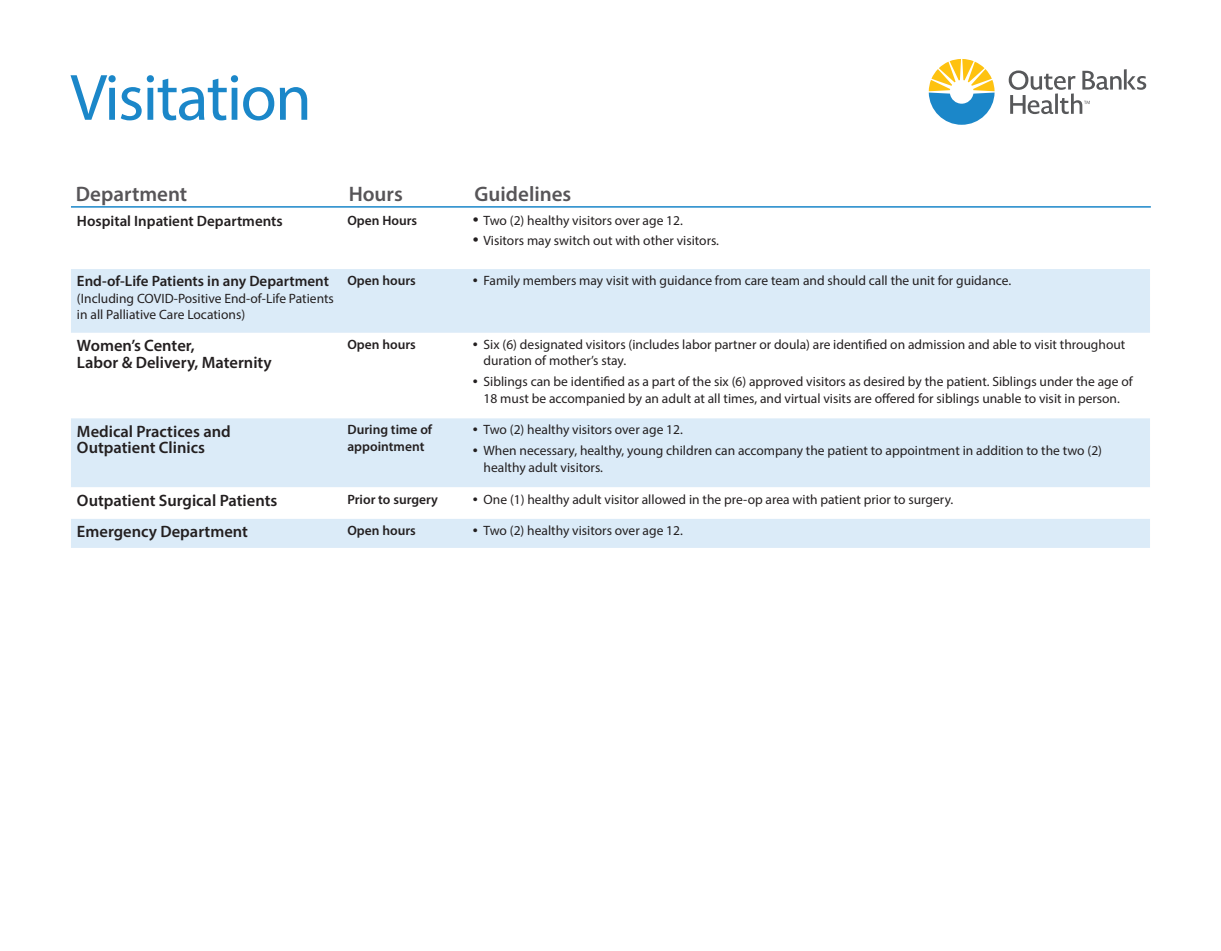
<style>
.page{position:relative;width:1221px;height:951px;background:#fff}
.page>*{position:absolute;margin:0;border:0;box-sizing:border-box;transform-origin:0 0}
.t1{font:66px "Myriad Pro";letter-spacing:-.025em;color:#1b87c9}
.t2{font:600 21px "Myriad Pro";color:#575558}
.t3{font:600 16.5px/16.5px "Myriad Pro";color:#231f20}
.t4{font:600 15px "Myriad Pro";color:#231f20}
.t5{font:13.5px/16.5px "Myriad Pro";color:#231f20}
.t6{font:600 13.5px/16.5px "Myriad Pro";color:#231f20}
.s1{font-size:21px}
.s2{font-size:18px}
</style>
<div class="page">
<div style="left:71px;top:269px;width:1078px;height:279px;background:#dbebf8"></div>
<svg style="left:71px;top:333px;width:1078px;height:185px"></svg>
<hr style="left:71px;top:206px;width:1079px;height:2px;background:#1b87c9">
<svg style="left:928px;top:59px;width:67px;height:66px"></svg>
<svg style="left:1008px;top:69px;width:138px;height:45px"></svg>
<h1 class="t1" style="left:70px;top:72px;width:243px">Visitation</h1>
<h2 class="t2" style="left:76px;top:185px;width:113px">Department</h2>
<h2 class="t2" style="left:349px;top:185px;width:56px">Hours</h2>
<h2 class="t2" style="left:474px;top:185px;width:98px">Guidelines</h2>
<p class="t4" style="left:77px;top:215px;width:207px">Hospital Inpatient Departments</p>
<p class="t6" style="left:347px;top:213px;width:71px">Open Hours</p>
<p class="t5" style="left:473px;top:213px;width:212px"><span class="s1">•</span> Two (2) healthy visitors over age 12.</p>
<p class="t5" style="left:473px;top:234px;width:248px"><span class="s1">•</span> Visitors may switch out with other visitors.</p>
<p class="t4" style="left:77px;top:275px;width:253px">End-of-Life Patients in any Department</p>
<p class="t5" style="left:77px;top:291px;width:258px">(Including COVID-Positive End-of-Life Patients in all Palliative Care Locations)</p>
<p class="t6" style="left:347px;top:273px;width:70px">Open hours</p>
<p class="t5" style="left:473px;top:273px;width:540px"><span class="s2">•</span> Family members may visit with guidance from care team and should call the unit for guidance.</p>
<p class="t3" style="left:77px;top:339px;width:196px">Women’s Center,<br>Labor &amp; Delivery, Maternity</p>
<p class="t6" style="left:347px;top:337px;width:70px">Open hours</p>
<p class="t5" style="left:483px;top:337px;width:643px;text-indent:-11px"><span class="s2">•</span> Six (6) designated visitors (includes labor partner or doula) are identified on admission and able to visit throughout duration of mother’s stay.</p>
<p class="t5" style="left:473px;top:374px;width:661px;text-align:center"><span class="s2">•</span> Siblings can be identified as a part of the six (6) approved visitors as desired by the patient. Siblings under the age of<br>18 must be accompanied by an adult at all times, and virtual visits are offered for siblings unable to visit in person.</p>
<p class="t3" style="left:77px;top:424px;width:155px">Medical Practices and<br>Outpatient Clinics</p>
<p class="t6" style="left:347px;top:422px;width:86px">During time of appointment</p>
<p class="t5" style="left:473px;top:422px;width:212px"><span class="s2">•</span> Two (2) healthy visitors over age 12.</p>
<p class="t5" style="left:483px;top:443px;width:620px;text-indent:-11px"><span class="s2">•</span> When necessary, healthy, young children can accompany the patient to appointment in addition to the two (2) healthy adult visitors.</p>
<p class="t3" style="left:77px;top:493px;width:202px">Outpatient Surgical Patients</p>
<p class="t6" style="left:347px;top:492px;width:92px">Prior to surgery</p>
<p class="t5" style="left:473px;top:492px;width:482px"><span class="s2">•</span> One (1) healthy adult visitor allowed in the pre-op area with patient prior to surgery.</p>
<p class="t3" style="left:77px;top:524px;width:173px">Emergency Department</p>
<p class="t6" style="left:347px;top:523px;width:70px">Open hours</p>
<p class="t5" style="left:473px;top:523px;width:212px"><span class="s2">•</span> Two (2) healthy visitors over age 12.</p>
</div>
